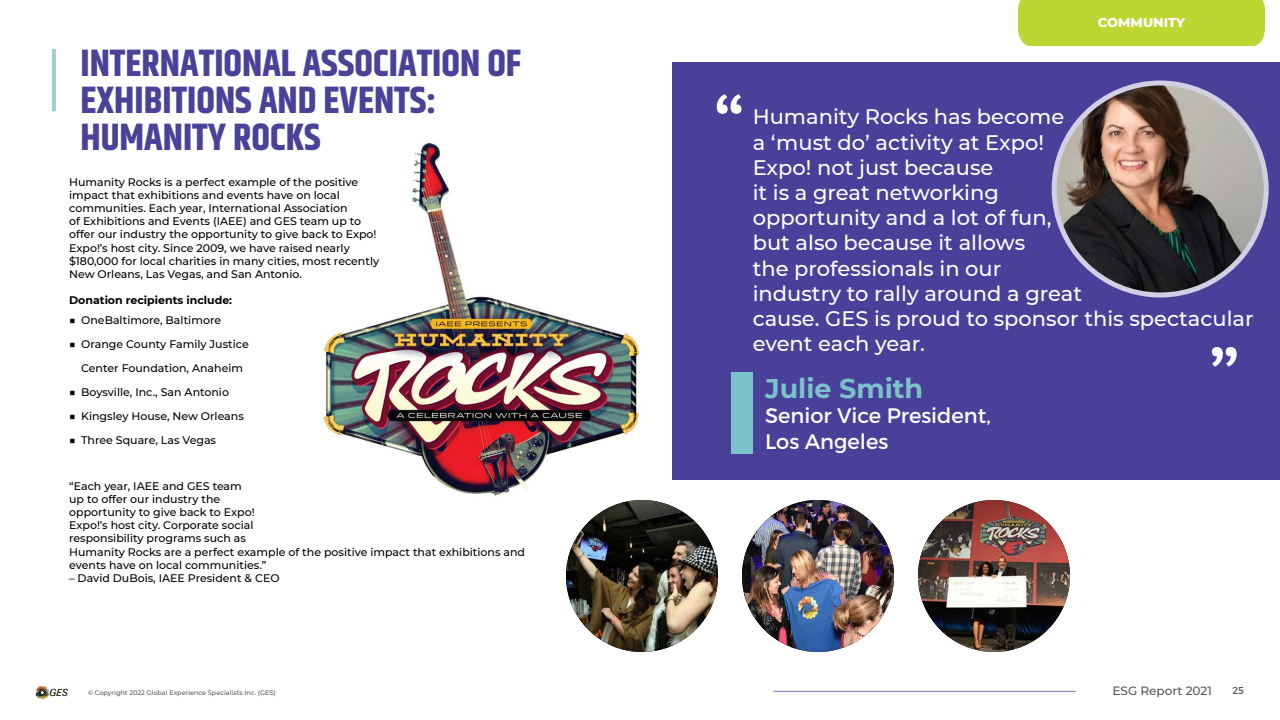
<style>
.page{position:relative;width:1280px;height:720px;background:#fff}
.page>*{position:absolute;margin:0;border:0;box-sizing:border-box;transform-origin:0 0}
.t1{font:700 38px/37px "Khand";color:#484299}
.t2{font:700 27px "Montserrat";color:#7bc2ca}
.t3{font:500 21px/25.2px "Montserrat";color:#fff}
.t4{font:21px/25.2px "Montserrat";color:#fff}
.t5{font:800 13px "Montserrat";color:#fff}
.t6{font:500 12px "Montserrat";color:#54565a}
.t7{font:500 11px/13.2px "Montserrat";color:#000}
.t8{font:700 11px "Montserrat";color:#000}
.t9{font:10px "Montserrat";color:#54565a}
.t10{font:500 6.5px "Montserrat";color:#54565a}
</style>
<div class="page">
<hr style="left:773px;top:691px;width:303px;height:1px;background:#7670b1">
<svg style="left:36px;top:686px;width:32px;height:13px"></svg>
<hr style="left:52px;top:49px;width:4px;height:62px;background:#9cd0d6">
<div style="left:1018px;top:0;width:247px;height:46px;background:#bed631"></div>
<img style="left:322px;top:142px;width:318px;height:355px">
<div style="left:672px;top:62px;width:608px;height:418px;background:#484099"></div>
<svg style="left:717px;top:94px;width:24px;height:20px"></svg>
<svg style="left:1212px;top:347px;width:25px;height:20px"></svg>
<div style="left:731px;top:372px;width:22px;height:81px;background:#7bc2ca"></div>
<img style="left:1054px;top:83px;width:212px;height:212px;border-radius:106px">
<div style="left:1052px;top:80px;width:217px;height:218px;border:5px solid #d2cfe5;border-radius:50%"></div>
<img style="left:566px;top:500px;width:152px;height:152px;border-radius:76px">
<img style="left:742px;top:500px;width:152px;height:152px;border-radius:76px">
<img style="left:918px;top:500px;width:152px;height:152px;border-radius:76px">
<h1 class="t1" style="left:81px;top:47px;width:442px">INTERNATIONAL ASSOCIATION OF<br>EXHIBITIONS AND EVENTS:<br>HUMANITY ROCKS</h1>
<p class="t7" style="left:69px;top:175px;width:312px">Humanity Rocks is a perfect example of the positive impact that exhibitions and events have on local communities. Each year, International Association<br>of Exhibitions and Events (IAEE) and GES team up to offer our industry the opportunity to give back to Expo!<br>Expo!’s host city. Since 2009, we have raised nearly $180,000 for local charities in many cities, most recently New Orleans, Las Vegas, and San Antonio.</p>
<p class="t8" style="left:69px;top:293px;width:165px">Donation recipients include:</p>
<p class="t7" style="left:69px;top:313px;width:153px">■ OneBaltimore, Baltimore</p>
<p class="t7" style="left:69px;top:332px;width:181px;line-height:24px;text-align:center">■ Orange County Family Justice<br>Center Foundation, Anaheim</p>
<p class="t7" style="left:69px;top:385px;width:161px">■ Boysville, Inc., San Antonio</p>
<p class="t7" style="left:69px;top:409px;width:176px">■ Kingsley House, New Orleans</p>
<p class="t7" style="left:69px;top:433px;width:148px">■ Three Square, Las Vegas</p>
<p class="t7" style="left:69px;top:479px;width:457px">“Each year, IAEE and GES team<br>up to offer our industry the<br>opportunity to give back to Expo!<br>Expo!’s host city. Corporate social<br>responsibility programs such as<br>Humanity Rocks are a perfect example of the positive impact that exhibitions and events have on local communities.”</p>
<p class="t7" style="left:69px;top:571px;width:212px">– David DuBois, IAEE President &amp; CEO</p>
<p class="t5" style="left:1098px;top:13px;width:89px">COMMUNITY</p>
<p class="t3" style="left:753px;top:103px;width:503px">Humanity Rocks has become<br>a ‘must do’ activity at Expo!<br>Expo! not just because<br>it is a great networking<br>opportunity and a lot of fun,<br>but also because it allows<br>the professionals in our<br>industry to rally around a great<br>cause. GES is proud to sponsor this spectacular event each year.</p>
<h2 class="t2" style="left:765px;top:369px;width:160px">Julie Smith</h2>
<h3 class="t4" style="left:765px;top:403px;width:227px">Senior Vice President,<br>Los Angeles</h3>
<p class="t10" style="left:88px;top:688px;width:189px">© Copyright 2022 Global Experience Specialists Inc. (GES)</p>
<p class="t6" style="left:1113px;top:682px;width:101px">ESG Report 2021</p>
<p class="t9" style="left:1232px;top:684px;width:13px">25</p>
</div>
